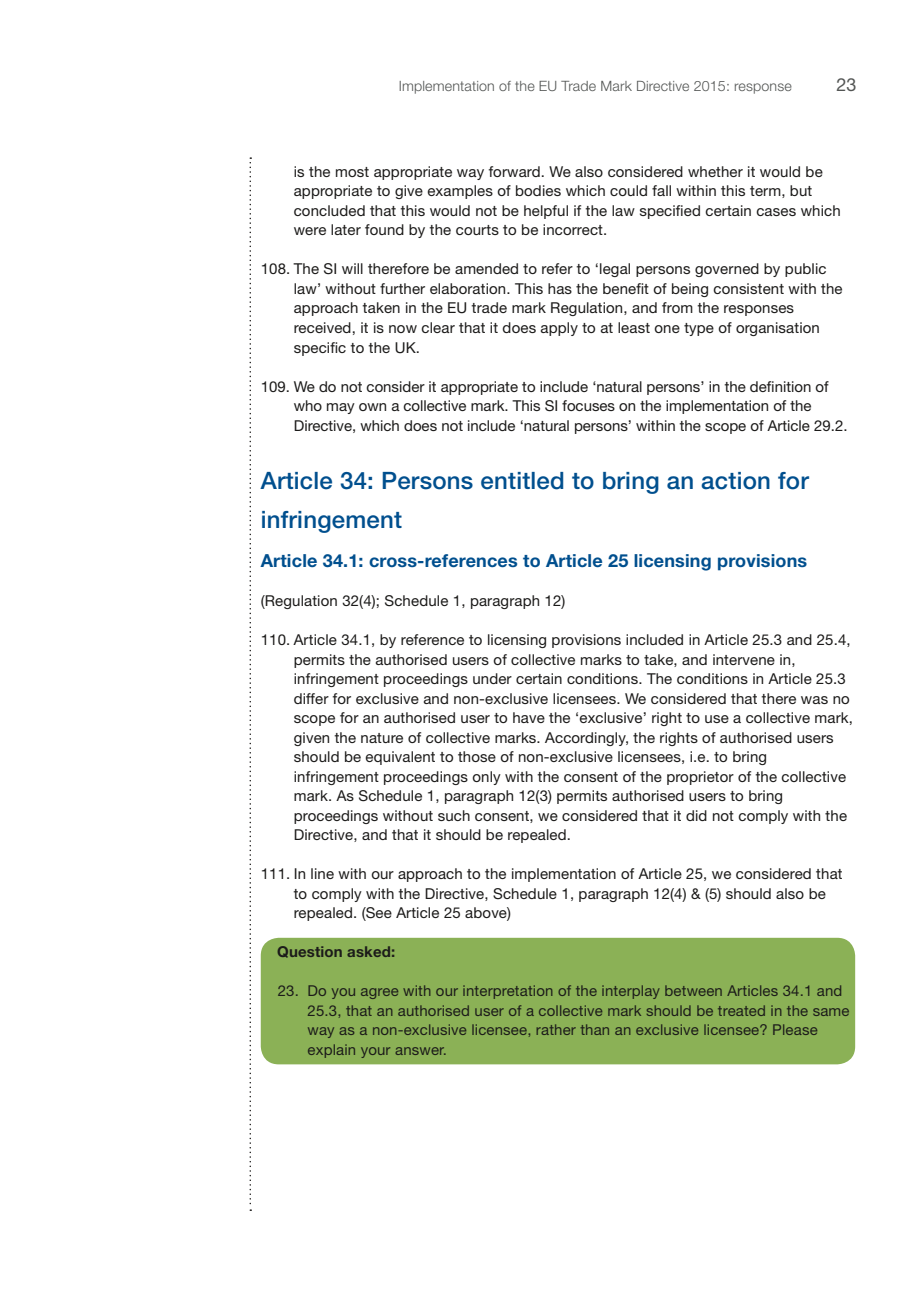
<style>
.page{position:relative;width:919px;height:1289px;background:#fff}
.page>*{position:absolute;margin:0;border:0;box-sizing:border-box;transform-origin:0 0}
.Heading_2{font:500 24px/39px "Helvetica Neue LT Std";letter-spacing:.01em;color:#004f8e}
.Heading_4_Not_to_BLG{font:700 18px "Helvetica Neue LT Std";letter-spacing:.01em;color:#004f8e}
.t1{font:18px "Helvetica Neue LT Std";color:#535554}
.Body{font:15px/19.5px "Helvetica Neue LT Std";letter-spacing:.01em;color:#1c1b1a}
.Body_Bold{font:700 15px "Helvetica Neue LT Std";letter-spacing:.01em;color:#1c1b1a}
.t2{font:300 14.25px "Helvetica Neue LT Std";letter-spacing:.01em;color:#535554}
</style>
<div class="page">
<svg style="left:249px;top:157px;width:2px;height:1053px"></svg>
<div style="left:261px;top:937px;width:594px;height:127px;background:#8bb156;border-radius:18px"></div>
<p class="t2" style="left:399px;top:77px;width:394px">Implementation of the EU Trade Mark Directive 2015: response</p>
<p class="t1" style="left:836px;top:74px;width:22px">23</p>
<p class="Body" style="left:294px;top:162px;width:548px">is the most appropriate way forward. We also considered whether it would be appropriate to give examples of bodies which could fall within this term, but concluded that this would not be helpful if the law specified certain cases which were later found by the courts to be incorrect.</p>
<p class="Body" style="left:294px;top:259px;width:550px;text-indent:-33px">108. The SI will therefore be amended to refer to ‘legal persons governed by public law’ without further elaboration. This has the benefit of being consistent with the approach taken in the EU trade mark Regulation, and from the responses received, it is now clear that it does apply to at least one type of organisation specific to the UK.</p>
<p class="Body" style="left:294px;top:376px;width:555px;text-indent:-33px">109. We do not consider it appropriate to include ‘natural persons’ in the definition of who may own a collective mark. This SI focuses on the implementation of the<br>Directive, which does not include ‘natural persons’ within the scope of Article 29.2.</p>
<h2 class="Heading_2" style="left:261px;top:461px;width:549px">Article 34: Persons entitled to bring an action for infringement</h2>
<p class="Heading_4_Not_to_BLG" style="left:261px;top:549px;width:548px">Article 34.1: cross-references to Article 25 licensing provisions</p>
<p class="Body" style="left:261px;top:591px;width:306px">(Regulation 32(4); Schedule 1, paragraph 12)</p>
<p class="Body" style="left:294px;top:630px;width:560px;text-indent:-33px">110. Article 34.1, by reference to licensing provisions included in Article 25.3 and 25.4, permits the authorised users of collective marks to take, and intervene in, infringement proceedings under certain conditions. The conditions in Article 25.3 differ for exclusive and non-exclusive licensees. We considered that there was no scope for an authorised user to have the ‘exclusive’ right to use a collective mark, given the nature of collective marks. Accordingly, the rights of authorised users should be equivalent to those of non-exclusive licensees, i.e. to bring infringement proceedings only with the consent of the proprietor of the collective mark. As Schedule 1, paragraph 12(3) permits authorised users to bring proceedings without such consent, we considered that it did not comply with the Directive, and that it should be repealed.</p>
<p class="Body" style="left:294px;top:864px;width:550px;text-indent:-33px">111. In line with our approach to the implementation of Article 25, we considered that to comply with the Directive, Schedule 1, paragraph 12(4) &amp; (5) should also be repealed. (See Article 25 above)</p>
<p class="Body_Bold" style="left:277px;top:942px;width:119px">Question asked:</p>
<p class="Body" style="left:307px;top:981px;width:543px;text-indent:-30px">23. Do you agree with our interpretation of the interplay between Articles 34.1 and 25.3, that an authorised user of a collective mark should be treated in the same way as a non-exclusive licensee, rather than an exclusive licensee? Please explain your answer.</p>
</div>
